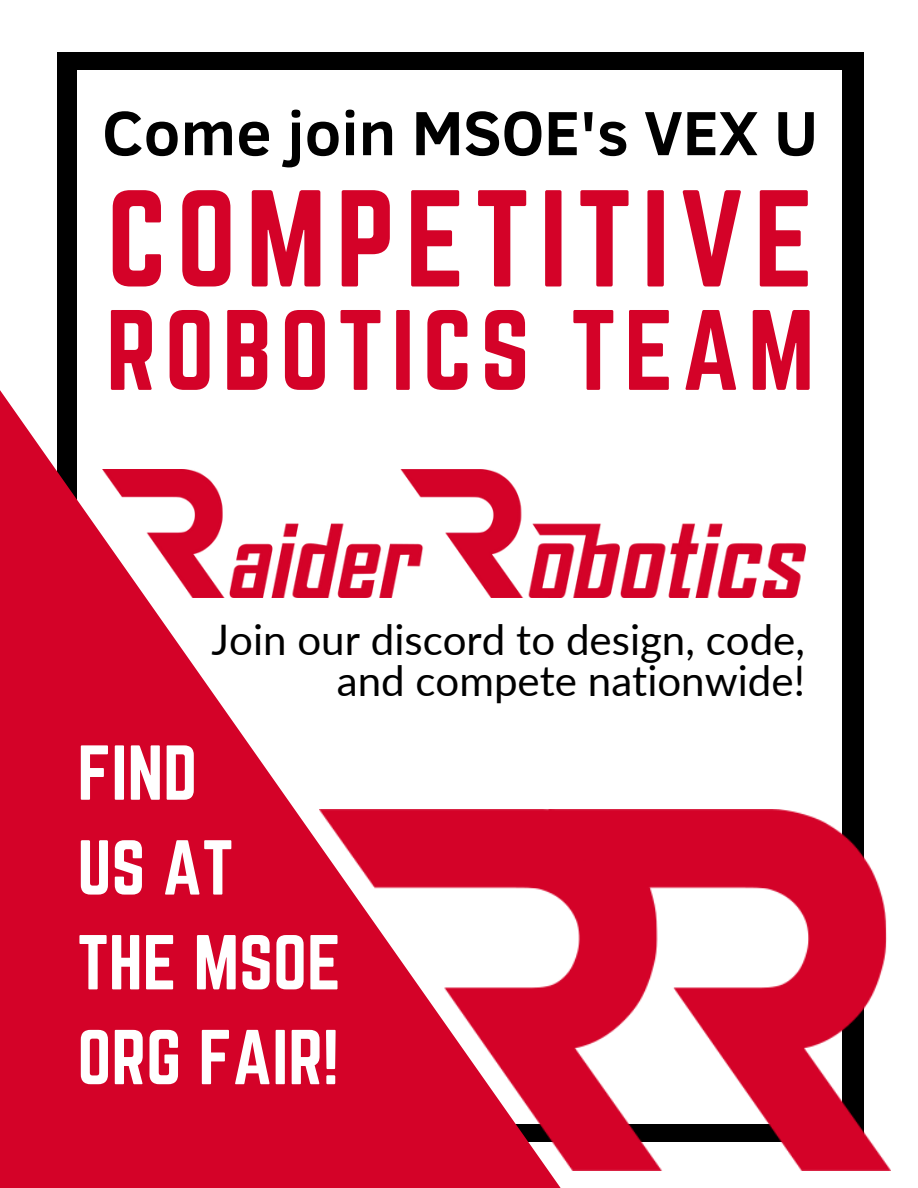
<style>
.page{position:relative;width:918px;height:1188px;background:#fff}
.page>*{position:absolute;margin:0;border:0;box-sizing:border-box;transform-origin:0 0}
.t1{font:120.45px "Norwester";letter-spacing:.075em;color:#d40228}
.t2{font:99.9px "Norwester";letter-spacing:.075em;color:#d40228}
.t3{font:67.95px/94.8px "Norwester";color:#fff}
.t4{font:700 63.6px "Clear Sans";color:#000}
.t5{font:42.15px/41.4px "Lato";color:#000;text-align:right}
</style>
<div class="page">
<div style="left:57px;top:53px;width:806px;height:1089px;background:#000"></div>
<div style="left:77px;top:71px;width:765px;height:1053px;background:#fff"></div>
<svg style="left:0;top:390px;width:584px;height:798px;fill:#d40228"></svg>
<img style="left:319px;top:810px;width:572px;height:361px">
<img style="left:102px;top:470px;width:703px;height:128px">
<h3 class="t4" style="left:102px;top:87px;width:718px">Come join MSOE's VEX U</h3>
<h1 class="t1" style="left:107px;top:166px;width:709px">COMPETITIVE</h1>
<h2 class="t2" style="left:106px;top:290px;width:710px">ROBOTICS TEAM</h2>
<p class="t5" style="left:211px;top:618px;width:595px">Join our discord to design, code, and compete nationwide!</p>
<h3 class="t3" style="left:77px;top:725px;width:265px">FIND<br>US AT<br>THE MSOE<br>ORG FAIR!</h3>
</div>
